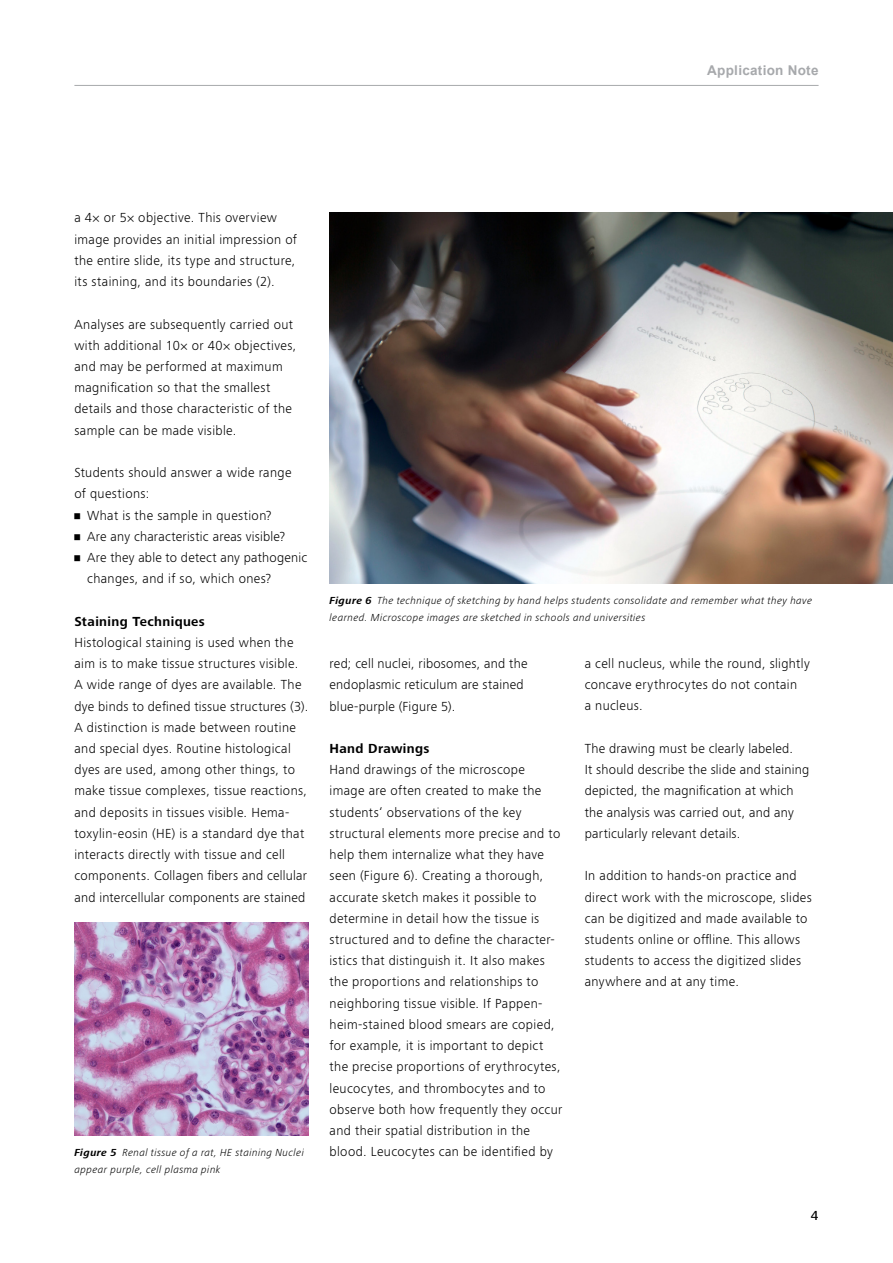
<style>
.page{position:relative;width:893px;height:1263px;background:#fff}
.page>*{position:absolute;margin:0;border:0;box-sizing:border-box;transform-origin:0 0}
.t1{font:300 13.5px/21.1px "ZEISS Frutiger Next W1 G";letter-spacing:.025em;color:#000}
.t2{font:700 13.5px "ZEISS Frutiger Next W1 G";letter-spacing:.03em;color:#000}
.t3{font:700 13.5px "Arial";letter-spacing:.02em;color:#a7a9ac}
.t4{font:500 13.5px "ZEISS Frutiger Next W1 G";color:#000}
.t5{font:italic 300 10.5px/16.5px "ZEISS Frutiger Next W1 G";letter-spacing:.04em;color:#000}
.s1{font-weight:700}
</style>
<div class="page">
<hr style="left:74px;top:85px;width:745px;height:1px;background:#a7a9ac">
<img style="left:330px;top:213px;width:563px;height:370px">
<img style="left:74px;top:923px;width:234px;height:212px">
<p class="t3" style="left:707px;top:61px;width:113px">Application Note</p>
<p class="t1" style="left:74px;top:207px;width:224px">a 4× or 5× objective. This overview image provides an initial impression of the entire slide, its type and structure, its staining, and its boundaries (2).</p>
<p class="t1" style="left:74px;top:313px;width:223px">Analyses are subsequently carried out with additional 10× or 40× objectives, and may be performed at maximum magnification so that the smallest details and those characteristic of the sample can be made visible.</p>
<p class="t1" style="left:74px;top:461px;width:219px">Students should answer a wide range of questions:</p>
<p class="t1" style="left:74px;top:504px;width:199px">• What is the sample in question?</p>
<p class="t1" style="left:74px;top:525px;width:212px">• Are any characteristic areas visible?</p>
<p class="t1" style="left:87px;top:546px;width:222px;text-indent:-13px">• Are they able to detect any pathogenic changes, and if so, which ones?</p>
<p class="t2" style="left:74px;top:612px;width:132px">Staining Techniques</p>
<p class="t1" style="left:74px;top:631px;width:235px">Histological staining is used when the aim is to make tissue structures visible.<br>A wide range of dyes are available. The dye binds to defined tissue structures (3).<br>A distinction is made between routine and special dyes. Routine histological dyes are used, among other things, to make tissue complexes, tissue reactions, and deposits in tissues visible. Hema&shy;toxylin-eosin (HE) is a standard dye that interacts directly with tissue and cell components. Collagen fibers and cellular and intercellular components are stained</p>
<p class="t5" style="left:74px;top:1144px;width:231px"><span class="s1">Figure 5</span> Renal tissue of a rat, HE staining Nuclei appear purple, cell plasma pink</p>
<p class="t5" style="left:330px;top:592px;width:484px"><span class="s1">Figure 6</span> The technique of sketching by hand helps students consolidate and remember what they have learned. Microscope images are sketched in schools and universities</p>
<p class="t1" style="left:330px;top:652px;width:200px">red; cell nuclei, ribosomes, and the endoplasmic reticulum are stained blue-purple (Figure 5).</p>
<p class="t2" style="left:330px;top:739px;width:102px">Hand Drawings</p>
<p class="t1" style="left:330px;top:758px;width:234px">Hand drawings of the microscope image are often created to make the students‘ observations of the key structural elements more precise and to help them internalize what they have seen (Figure 6). Creating a thorough, accurate sketch makes it possible to determine in detail how the tissue is structured and to define the character&shy;istics that distinguish it. It also makes the proportions and relationships to neighboring tissue visible. If Pappen&shy;heim-stained blood smears are copied, for example, it is important to depict the precise proportions of erythrocytes, leucocytes, and thrombocytes and to observe both how frequently they occur and their spatial distribution in the blood. Leucocytes can be identified by</p>
<p class="t1" style="left:585px;top:652px;width:227px">a cell nucleus, while the round, slightly concave erythrocytes do not contain<br>a nucleus.</p>
<p class="t1" style="left:585px;top:737px;width:226px">The drawing must be clearly labeled.<br>It should describe the slide and staining depicted, the magnification at which the analysis was carried out, and any particularly relevant details.</p>
<p class="t1" style="left:585px;top:864px;width:229px">In addition to hands-on practice and direct work with the microscope, slides can be digitized and made available to students online or offline. This allows students to access the digitized slides anywhere and at any time.</p>
<p class="t4" style="left:811px;top:1206px;width:9px">4</p>
</div>
